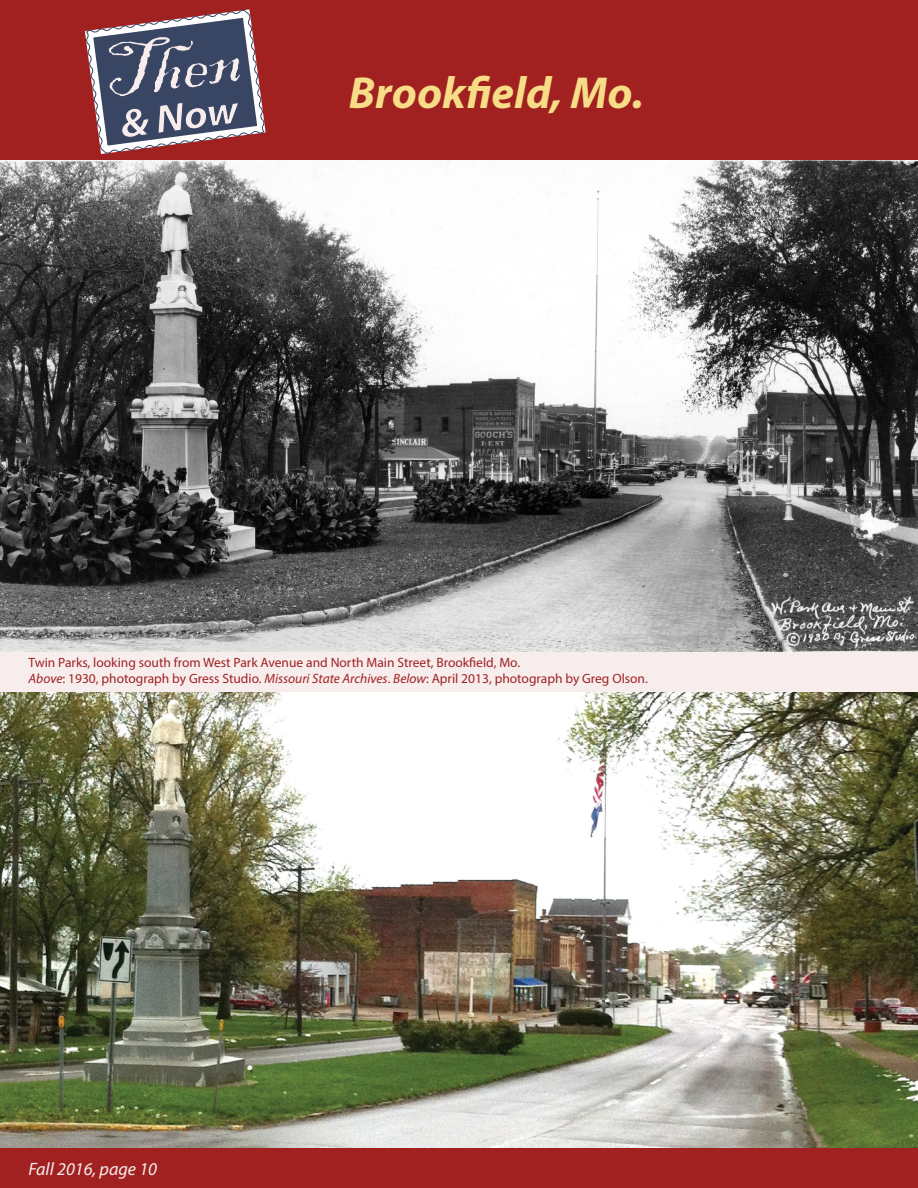
<style>
.page{position:relative;width:918px;height:1188px;background:#fff}
.page>*{position:absolute;margin:0;border:0;box-sizing:border-box;transform-origin:0 0}
.t1{font:italic 700 45px "Myriad Pro";color:#f7dd88}
.t2{font:italic 18px "Myriad Pro";color:#f7eded}
.t3{font:13.5px/16.2px "Myriad Pro";color:#a12121}
.s1{font-style:italic}
</style>
<div class="page">
<div style="left:0;top:632px;width:918px;height:528px;background:#f7eded"></div>
<div style="left:0;top:1148px;width:918px;height:40px;background:#a12121"></div>
<div style="left:0;top:0;width:918px;height:160px;background:#a12121"></div>
<img style="left:0;top:693px;width:918px;height:454px">
<img style="left:0;top:160px;width:918px;height:491px">
<svg style="left:84px;top:9px;width:182px;height:145px"></svg>
<h1 class="t1" style="left:349px;top:64px;width:296px">Brookfield, Mo.</h1>
<p class="t3" style="left:29px;top:654px;width:621px">Twin Parks, looking south from West Park Avenue and North Main Street, Brookfield, Mo.<br><span class="s1">Above</span>: 1930, photograph by Gress Studio. <span class="s1">Missouri State Archives</span>. <span class="s1">Below</span>: April 2013, photograph by Greg Olson.</p>
<h2 class="t2" style="left:29px;top:1158px;width:130px">Fall 2016, page 10</h2>
</div>
